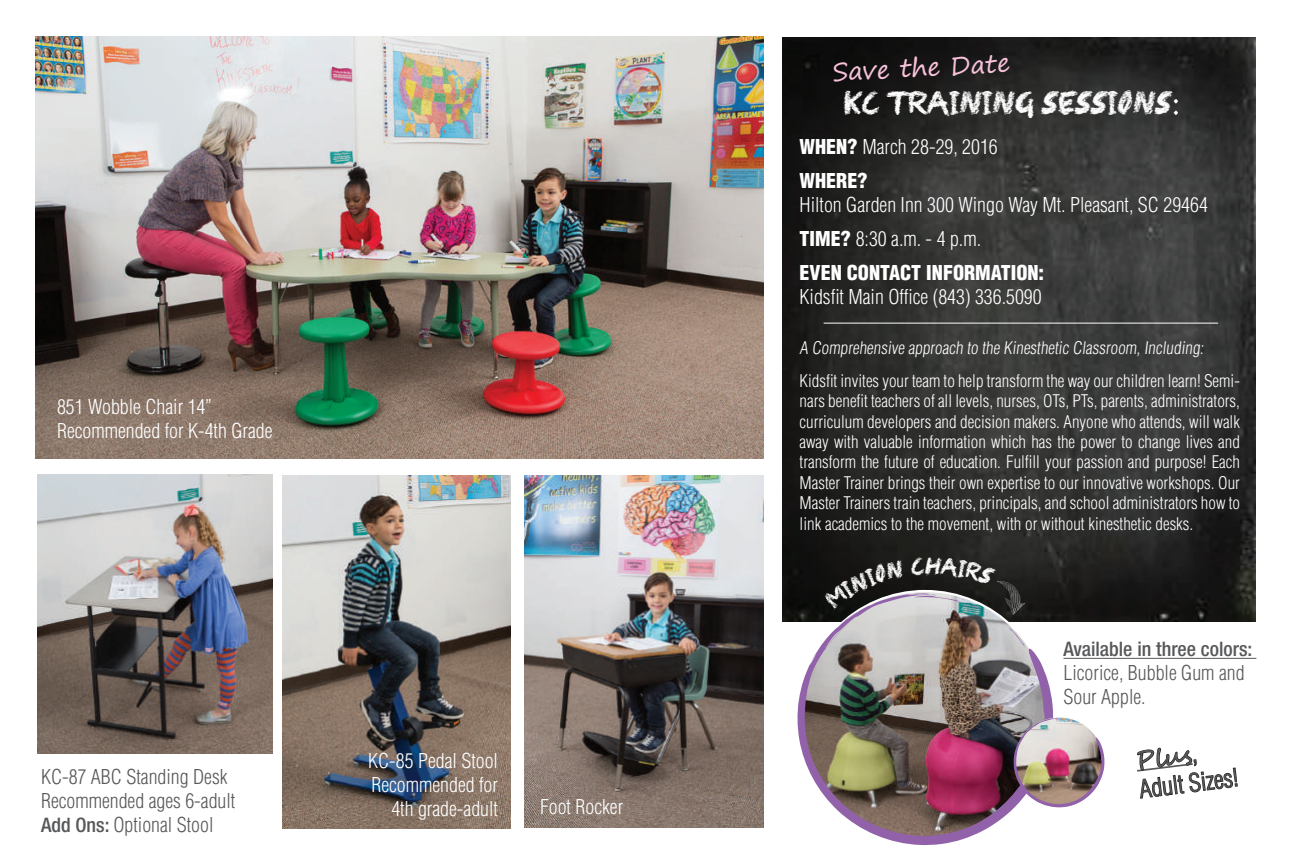
<style>
.page{position:relative;width:1296px;height:864px;background:#fff}
.page>*{position:absolute;margin:0;border:0;box-sizing:border-box;transform-origin:0 0}
.t1{font:34.2px "Black Crayon";color:#fff}
.t2{font:25.2px "Segoe Print";color:#f7c1d9}
.t3{font:300 condensed 24.2px "Helvetica LT Std";color:#57585a}
.t4{font:24.2px "Segoe Script";color:#57585a}
.t5{font:300 condensed 20px/24px "Helvetica LT Std";color:#fff}
.t6{font:300 condensed 20px/24px "Helvetica LT Std";color:#57585a}
.t7{font:500 condensed 20px "Helvetica Neue LT Std";color:#57585a}
.t8{font:300 condensed 17px/20.4px "Helvetica LT Std";color:#fff}
.s1{font-family:"Helvetica Neue LT Std";font-weight:500}
.s2{font-weight:900}
.s3{font-family:"Helvetica LT Std";font-weight:300;font-stretch:condensed}
</style>
<div class="page">
<img style="left:35px;top:36px;width:728px;height:423px">
<img style="left:37px;top:474px;width:235px;height:280px">
<img style="left:782px;top:37px;width:474px;height:585px">
<img style="left:283px;top:476px;width:227px;height:352px">
<img style="left:524px;top:476px;width:239px;height:352px">
<img style="left:797px;top:593px;width:256px;height:252px">
<img style="left:1013px;top:718px;width:92px;height:89px">
<hr style="left:1064px;top:658px;width:192px;height:1px;background:#57585a">
<svg style="left:1137px;top:747px;width:101px;height:52px"></svg>
<hr style="left:824px;top:323px;width:394px;height:1px;background:#fff">
<svg style="left:823px;top:557px;width:202px;height:62px;background:#454646"></svg>
<p class="t5" style="left:57px;top:395px;width:217px">851 Wobble Chair 14”<br>Recommended for K-4th Grade</p>
<p class="t6" style="left:41px;top:764px;width:196px">KC-87 ABC Standing Desk<br>Recommended ages 6-adult<br><span class="s1">Add Ons:</span> Optional Stool</p>
<p class="t5" style="left:368px;top:749px;width:131px;text-align:right">KC-85 Pedal Stool<br>Recommended for<br>4th grade-adult</p>
<p class="t5" style="left:540px;top:795px;width:85px">Foot Rocker</p>
<h2 class="t2" style="left:831px;top:49px;width:180px;rotate:-3deg">Save the Date</h2>
<h1 class="t1" style="left:844px;top:87px;width:339px">KC TRAINING SESSIONS:</h1>
<p class="t5" style="left:800px;top:130px;width:200px;line-height:34px"><span class="s2">WHEN?</span> March 28-29, 2016<br><span class="s2">WHERE?</span></p>
<p class="t5" style="left:800px;top:188px;width:410px;line-height:34px">Hilton Garden Inn 300 Wingo Way Mt. Pleasant, SC 29464<br><span class="s2">TIME?</span> 8:30 a.m. - 4 p.m.<br><span class="s2">EVEN CONTACT INFORMATION:</span></p>
<p class="t5" style="left:800px;top:285px;width:244px">Kidsfit Main Office (843) 336.5090</p>
<p class="t8" style="left:800px;top:332px;width:442px;line-height:32.4px">A Comprehensive approach to the Kinesthetic Classroom, Including:<br>Kidsfit invites your team to help transform the way our children learn! Semi-</p>
<p class="t8" style="left:800px;top:391px;width:442px;text-align:justify">nars benefit teachers of all levels, nurses, OTs, PTs, parents, administrators, curriculum developers and decision makers. Anyone who attends, will walk away with valuable information which has the power to change lives and transform the future of education. Fulfill your passion and purpose! Each Master Trainer brings their own expertise to our innovative workshops. Our Master Trainers train teachers, principals, and school administrators how to link academics to the movement, with or without kinesthetic desks.</p>
<p class="t7" style="left:1064px;top:637px;width:190px">Available in three colors:</p>
<p class="t6" style="left:1064px;top:661px;width:183px">Licorice, Bubble Gum and<br>Sour Apple.</p>
<h3 class="t4" style="left:1133px;top:741px;width:63px;rotate:-7deg">Plus<span class="s3">,</span></h3>
<h3 class="t3" style="left:1138px;top:774px;width:101px;rotate:-7deg">Adult Sizes!</h3>
</div>
